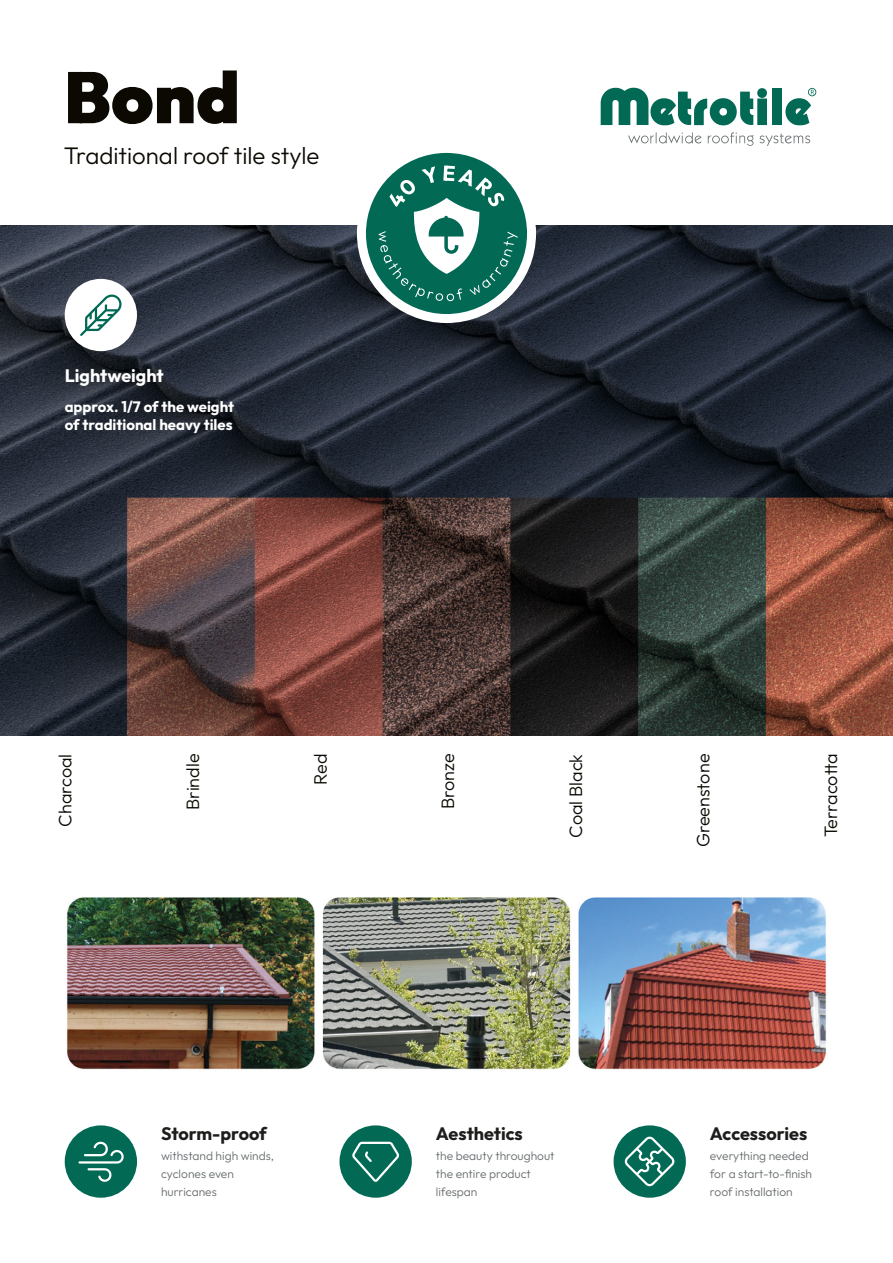
<style>
.page{position:relative;width:893px;height:1263px;background:#fff}
.page>*{position:absolute;margin:0;border:0;box-sizing:border-box;transform-origin:0 0}
.t1{font:900 72px "Outfit";color:#0c0802}
.t2{font:300 24px "Outfit";color:#0c0802}
.t3{font:300 18px "Outfit";color:#0c0802}
.t4{font:700 18px "Outfit";color:#1d1d1b}
.t5{font:700 18px "Outfit";color:#fff}
.t6{font:700 15px/18px "Outfit";color:#fff}
.t7{font:300 12px/18px "Outfit";color:#676c6e}
</style>
<div class="page">
<div style="left:65px;top:1125px;width:72px;height:73px;background:#026955;border-radius:50%"></div>
<svg style="left:78px;top:1141px;width:46px;height:41px"></svg>
<div style="left:339px;top:1125px;width:73px;height:73px;background:#026955;border-radius:50%"></div>
<svg style="left:352px;top:1142px;width:47px;height:40px"></svg>
<div style="left:614px;top:1125px;width:72px;height:73px;background:#026955;border-radius:50%"></div>
<svg style="left:625px;top:1136px;width:49px;height:50px"></svg>
<img style="left:67px;top:897px;width:760px;height:173px">
<img style="left:0;top:225px;width:893px;height:511px">
<div style="left:65px;top:279px;width:72px;height:72px;background:#fff;border-radius:50%"></div>
<svg style="left:80px;top:295px;width:42px;height:41px"></svg>
<svg style="left:357px;top:152px;width:179px;height:171px"></svg>
<svg style="left:628px;top:132px;width:74px;height:11px"></svg>
<svg style="left:708px;top:132px;width:46px;height:14px"></svg>
<svg style="left:760px;top:133px;width:50px;height:13px"></svg>
<svg style="left:601px;top:88px;width:166px;height:37px"></svg>
<div style="left:772px;top:89px;width:10px;height:36px;background:#026955"></div>
<svg style="left:785px;top:88px;width:31px;height:37px"></svg>
<h1 class="t1" style="left:64px;top:57px;width:178px">Bond</h1>
<h2 class="t2" style="left:64px;top:142px;width:257px">Traditional roof tile style</h2>
<h3 class="t5" style="left:65px;top:365px;width:101px">Lightweight</h3>
<p class="t6" style="left:65px;top:397px;width:171px">approx. 1/7 of the weight of traditional heavy tiles</p>
<h3 class="t3" style="left:55px;top:827px;width:74px;rotate:-90deg">Charcoal</h3>
<h3 class="t3" style="left:183px;top:810px;width:58px;rotate:-90deg">Brindle</h3>
<h3 class="t3" style="left:310px;top:785px;width:33px;rotate:-90deg">Red</h3>
<h3 class="t3" style="left:438px;top:809px;width:57px;rotate:-90deg">Bronze</h3>
<h3 class="t3" style="left:565px;top:837px;width:85px;rotate:-90deg">Coal Black</h3>
<h3 class="t3" style="left:693px;top:847px;width:95px;rotate:-90deg">Greenstone</h3>
<h3 class="t3" style="left:820px;top:837px;width:85px;rotate:-90deg">Terracotta</h3>
<h3 class="t4" style="left:161px;top:1123px;width:108px">Storm-proof</h3>
<p class="t7" style="left:161px;top:1147px;width:115px">withstand high winds, cyclones even hurricanes</p>
<h3 class="t4" style="left:436px;top:1123px;width:88px">Aesthetics</h3>
<p class="t7" style="left:436px;top:1147px;width:120px">the beauty throughout the entire product lifespan</p>
<h3 class="t4" style="left:710px;top:1123px;width:99px">Accessories</h3>
<p class="t7" style="left:710px;top:1147px;width:104px">everything needed for a start-to-finish roof installation</p>
</div>
